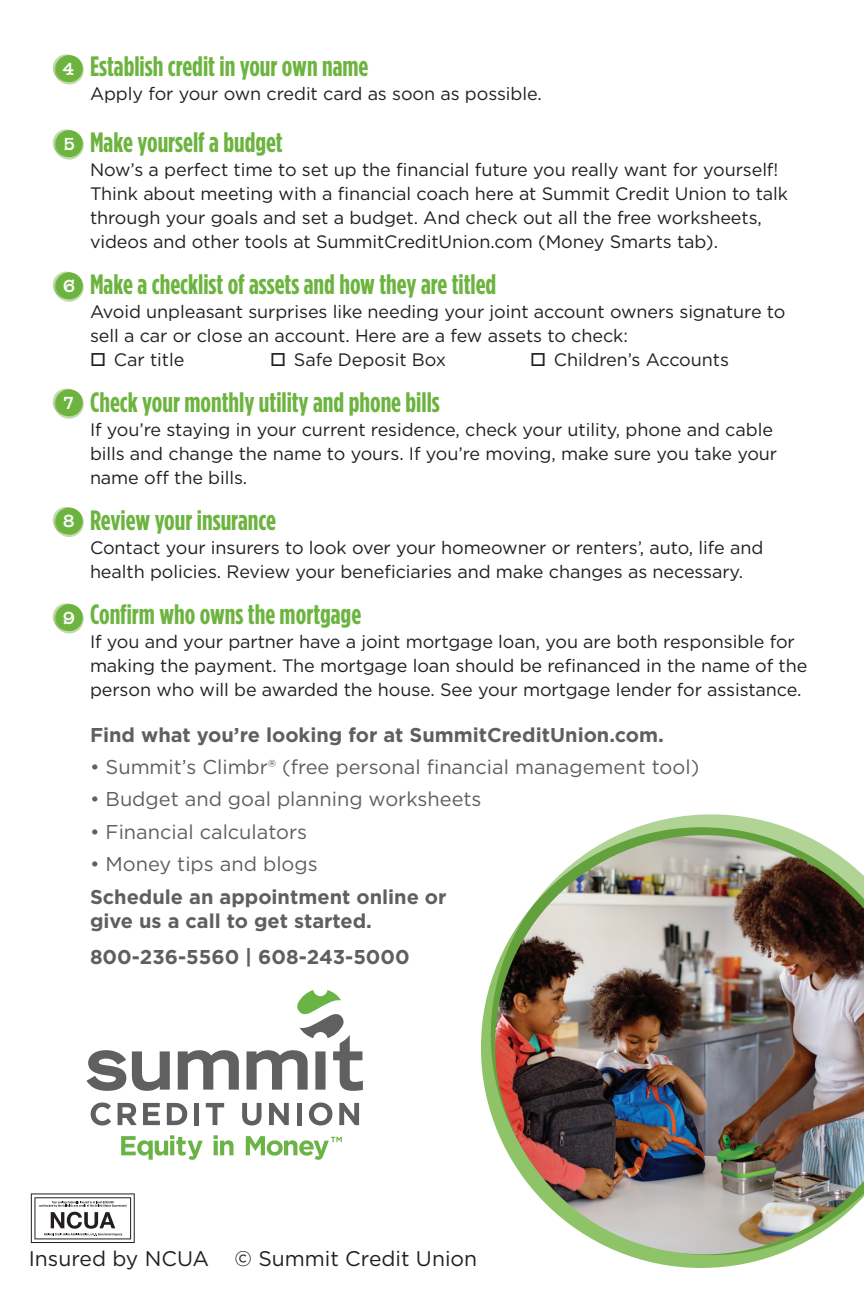
<style>
.page{position:relative;width:864px;height:1296px;background:#fff}
.page>*{position:absolute;margin:0;border:0;box-sizing:border-box;transform-origin:0 0}
.Sub_2{font:700 28px "Gotham Condensed";color:#6cb43f}
.t1{font:21.2px "Gotham";color:#231f20}
.t2{font:700 20px/24px "Gotham";color:#5f5f62}
.t3{font:20px "Gotham";color:#5f5f62}
.Number_Body{font:18px/24px "Gotham";letter-spacing:-.005em;color:#231f20}
.t4{font:600 14.6px "Maritime Champion";color:#fff}
</style>
<div class="page">
<svg style="left:638px;top:814px;width:146px;height:13px;fill:#b2d396"></svg>
<svg style="left:481px;top:827px;width:323px;height:441px"></svg>
<img style="left:495px;top:835px;width:369px;height:419px">
<svg style="left:53px;top:129px;width:27px;height:27px"></svg>
<svg style="left:55px;top:130px;width:29px;height:30px"></svg>
<div style="left:56px;top:130px;width:27px;height:27px;background:#6cb43f;border-radius:50%"></div>
<svg style="left:53px;top:272px;width:27px;height:27px"></svg>
<svg style="left:55px;top:273px;width:29px;height:29px"></svg>
<div style="left:56px;top:272px;width:27px;height:27px;background:#6cb43f;border-radius:50%"></div>
<svg style="left:53px;top:389px;width:27px;height:27px"></svg>
<svg style="left:55px;top:389px;width:29px;height:30px"></svg>
<div style="left:56px;top:389px;width:27px;height:27px;background:#6cb43f;border-radius:50%"></div>
<svg style="left:53px;top:54px;width:27px;height:27px"></svg>
<svg style="left:55px;top:55px;width:29px;height:30px"></svg>
<div style="left:56px;top:55px;width:27px;height:27px;background:#6cb43f;border-radius:50%"></div>
<svg style="left:53px;top:507px;width:27px;height:27px"></svg>
<svg style="left:55px;top:508px;width:29px;height:29px"></svg>
<div style="left:56px;top:508px;width:27px;height:27px;background:#6cb43f;border-radius:50%"></div>
<svg style="left:53px;top:603px;width:27px;height:27px"></svg>
<svg style="left:55px;top:604px;width:29px;height:30px"></svg>
<div style="left:56px;top:604px;width:27px;height:27px;background:#6cb43f;border-radius:50%"></div>
<svg style="left:86px;top:990px;width:277px;height:101px"></svg>
<svg style="left:91px;top:1103px;width:20px;height:23px"></svg>
<svg style="left:118px;top:1103px;width:19px;height:22px"></svg>
<svg style="left:143px;top:1103px;width:17px;height:22px"></svg>
<svg style="left:167px;top:1103px;width:20px;height:22px"></svg>
<div style="left:194px;top:1103px;width:5px;height:22px;background:#5f6062"></div>
<svg style="left:206px;top:1103px;width:18px;height:22px"></svg>
<svg style="left:242px;top:1103px;width:20px;height:22px"></svg>
<svg style="left:269px;top:1103px;width:20px;height:22px"></svg>
<div style="left:297px;top:1103px;width:5px;height:22px;background:#5f6062"></div>
<svg style="left:309px;top:1103px;width:23px;height:23px"></svg>
<svg style="left:339px;top:1103px;width:20px;height:22px"></svg>
<svg style="left:121px;top:1135px;width:82px;height:25px"></svg>
<svg style="left:214px;top:1135px;width:20px;height:20px"></svg>
<svg style="left:246px;top:1136px;width:96px;height:24px"></svg>
<svg style="left:31px;top:1193px;width:104px;height:50px"></svg>
<p class="t4" style="left:63px;top:57px;width:12px">4</p>
<p class="t4" style="left:64px;top:132px;width:12px">5</p>
<p class="t4" style="left:64px;top:274px;width:13px">6</p>
<p class="t4" style="left:64px;top:391px;width:11px">7</p>
<p class="t4" style="left:63px;top:509px;width:12px">8</p>
<p class="t4" style="left:63px;top:606px;width:13px">9</p>
<p class="Sub_2" style="left:90px;top:50px;width:280px">Establish credit in your own name</p>
<p class="Number_Body" style="left:90px;top:82px;width:453px">Apply for your own credit card as soon as possible.</p>
<p class="Sub_2" style="left:90px;top:126px;width:194px">Make yourself a budget</p>
<p class="Number_Body" style="left:90px;top:158px;width:700px">Now’s a perfect time to set up the financial future you really want for yourself!<br>Think about meeting with a financial coach here at Summit Credit Union to talk through your goals and set a budget. And check out all the free worksheets, videos and other tools at SummitCreditUnion.com (Money Smarts tab).</p>
<p class="Sub_2" style="left:90px;top:268px;width:408px">Make a checklist of assets and how they are titled</p>
<p class="Number_Body" style="left:90px;top:300px;width:697px">Avoid unpleasant surprises like needing your joint account owners signature to sell a car or close an account. Here are a few assets to check:</p>
<p class="Number_Body" style="left:90px;top:348px;width:96px">□ Car title</p>
<p class="Number_Body" style="left:270px;top:348px;width:178px">□ Safe Deposit Box</p>
<p class="Number_Body" style="left:530px;top:348px;width:201px">□ Children’s Accounts</p>
<p class="Sub_2" style="left:90px;top:386px;width:351px">Check your monthly utility and phone bills</p>
<p class="Number_Body" style="left:90px;top:418px;width:689px">If you’re staying in your current residence, check your utility, phone and cable bills and change the name to yours. If you’re moving, make sure you take your name off the bills.</p>
<p class="Sub_2" style="left:90px;top:504px;width:187px">Review your insurance</p>
<p class="Number_Body" style="left:90px;top:536px;width:675px">Contact your insurers to look over your homeowner or renters’, auto, life and health policies. Review your beneficiaries and make changes as necessary.</p>
<p class="Sub_2" style="left:90px;top:598px;width:273px">Confirm who owns the mortgage</p>
<p class="Number_Body" style="left:90px;top:630px;width:719px">If you and your partner have a joint mortgage loan, you are both responsible for making the payment. The mortgage loan should be refinanced in the name of the person who will be awarded the house. See your mortgage lender for assistance.</p>
<p class="t2" style="left:90px;top:723px;width:575px">Find what you’re looking for at SummitCreditUnion.com.</p>
<p class="t3" style="left:90px;top:754px;width:611px">• Summit’s Climbr® (free personal financial management tool)</p>
<p class="t3" style="left:90px;top:787px;width:393px">• Budget and goal planning worksheets</p>
<p class="t3" style="left:90px;top:819px;width:219px">• Financial calculators</p>
<p class="t3" style="left:90px;top:851px;width:229px">• Money tips and blogs</p>
<p class="t2" style="left:90px;top:885px;width:358px">Schedule an appointment online or give us a call to get started.</p>
<p class="t2" style="left:90px;top:945px;width:321px">800-236-5560 | 608-243-5000</p>
<p class="t1" style="left:29px;top:1244px;width:450px">Insured by NCUA © Summit Credit Union</p>
</div>
